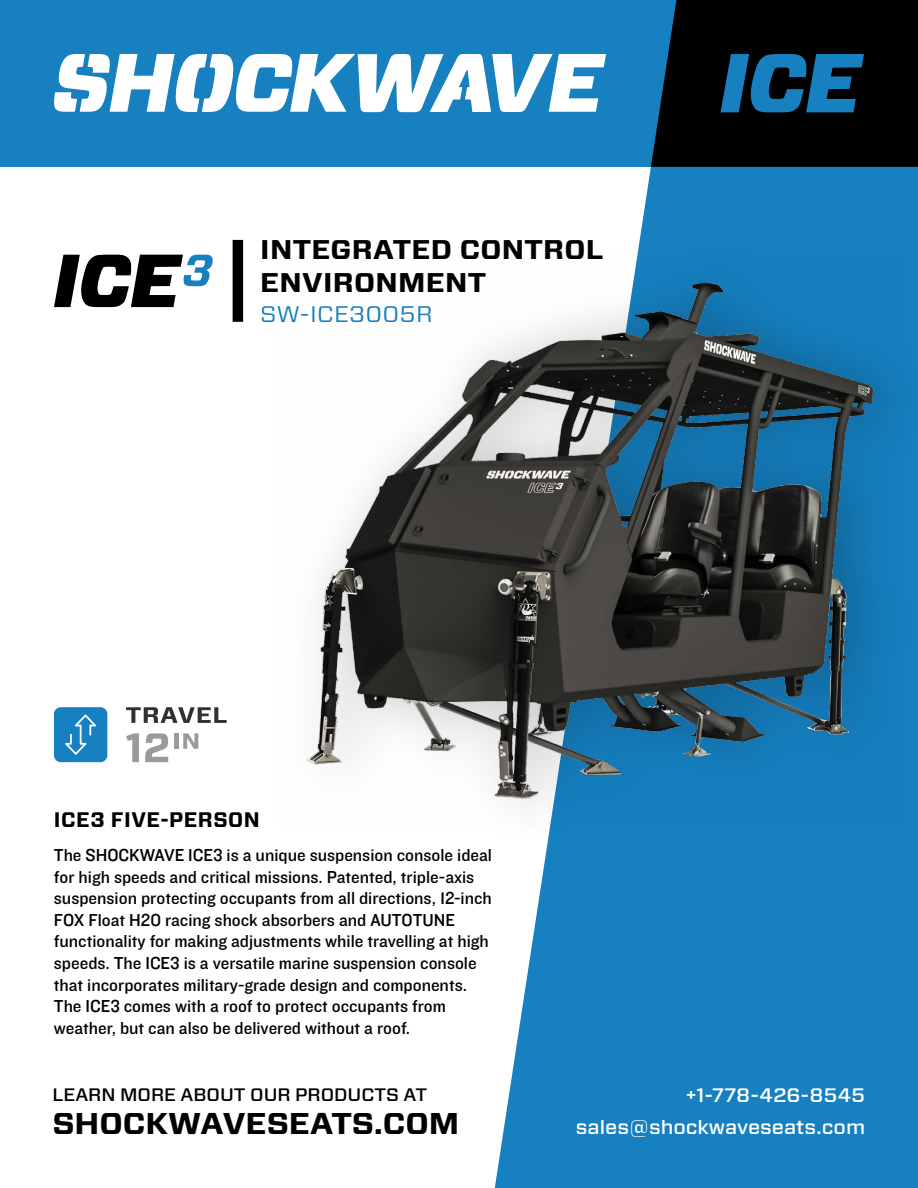
<style>
.page{position:relative;width:918px;height:1188px;background:#fff}
.page>*{position:absolute;margin:0;border:0;box-sizing:border-box;transform-origin:0 0}
.t1{font:700 30px "Forza";color:#000;scale:1.09 1}
.t2{font:700 27px/33px "Forza";letter-spacing:.01em;color:#000;scale:1.09 1}
.t3{font:22.5px "Forza";letter-spacing:.01em;color:#1680c0;scale:1.09 1}
.t4{font:700 21px "Forza";letter-spacing:.025em;color:#000}
.t5{font:500 19.5px/31.5px "Forza";color:#fff;text-align:right;scale:1.09 1}
.t6{font:18px/21.6px "Knockout HTF31 Junior Middlewt";color:#000}
.t7{font:500 18px "Forza";color:#000;scale:1.09 1}
</style>
<div class="page">
<svg style="left:494px;top:167px;width:424px;height:1021px;background:#308ec7"></svg>
<div style="left:0;top:0;width:918px;height:167px;background:#1680c0"></div>
<svg style="left:651px;top:0;width:267px;height:167px;background:#01080c"></svg>
<svg style="left:54px;top:54px;width:552px;height:58px"></svg>
<svg style="left:720px;top:54px;width:144px;height:58px"></svg>
<svg style="left:126px;top:707px;width:101px;height:16px"></svg>
<hr style="left:175px;top:733px;width:4px;height:16px;background:#9a9a9a">
<svg style="left:183px;top:733px;width:15px;height:16px"></svg>
<svg style="left:54px;top:707px;width:53px;height:55px;background:#298ac5"></svg>
<svg style="left:126px;top:733px;width:13px;height:29px"></svg>
<svg style="left:145px;top:733px;width:23px;height:29px"></svg>
<div style="left:276px;top:232px;width:642px;height:617px;background:#000;opacity:.22"></div>
<img style="left:277px;top:255px;width:633px;height:572px">
<svg style="left:54px;top:255px;width:159px;height:52px"></svg>
<div style="left:233px;top:240px;width:10px;height:82px;background:#000"></div>
<h2 class="t2" style="left:260px;top:233px;width:316px">INTEGRATED CONTROL<br>ENVIRONMENT</h2>
<p class="t3" style="left:260px;top:299px;width:160px">SW-ICE3005R</p>
<p class="t4" style="left:54px;top:805px;width:207px">ICE3 FIVE-PERSON</p>
<p class="t6" style="left:54px;top:845px;width:440px">The SHOCKWAVE ICE3 is a unique suspension console ideal for high speeds and critical missions. Patented, triple-axis suspension protecting occupants from all directions, 12-inch FOX Float H20 racing shock absorbers and AUTOTUNE functionality for making adjustments while travelling at high speeds. The ICE3 is a versatile marine suspension console that incorporates military-grade design and components.<br>The ICE3 comes with a roof to protect occupants from weather, but can also be delivered without a roof.</p>
<p class="t7" style="left:52px;top:1083px;width:345px">LEARN MORE ABOUT OUR PRODUCTS AT</p>
<h1 class="t1" style="left:52px;top:1103px;width:375px">SHOCKWAVESEATS.COM</h1>
<p class="t5" style="left:576px;top:1080px;width:267px">+1-778-426-8545 sales@shockwaveseats.com</p>
</div>
